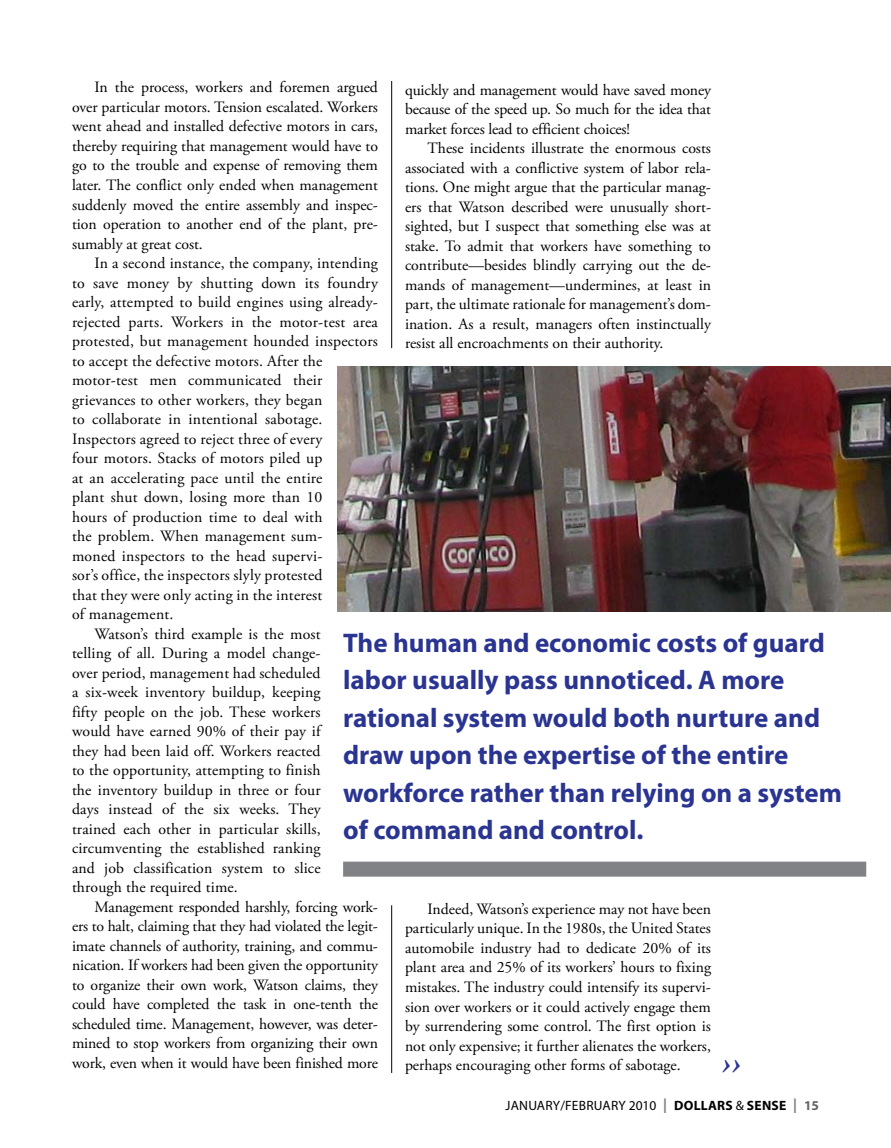
<style>
.page{position:relative;width:891px;height:1148px;background:#fff}
.page>*{position:absolute;margin:0;border:0;box-sizing:border-box;transform-origin:0 0}
.t1{font:700 27px/37.5px "Myriad Pro";color:#2a3491}
.t2{font:15.75px/19.5px "Adobe Garamond Pro";letter-spacing:.01em;color:#000;text-align:justify}
.t3{font:15.75px "Adobe Garamond Pro";letter-spacing:-.01em;color:#000}
.t4{font:13.5px "Myriad Pro";letter-spacing:.02em;color:#000}
.t5{font:700 13.5px "Myriad Pro";letter-spacing:.02em;color:#000}
.s1{font-weight:700;font-style:italic;font-size:33px;color:#2a3491}
.s2{font-stretch:condensed;font-size:21px;color:#808285}
.s3{font-weight:700}
.s4{font-weight:400}
.s5{font-weight:400;font-stretch:condensed;font-size:21px;color:#808285}
.s6{color:#636467}
</style>
<div class="page">
<hr style="left:391px;top:905px;width:1px;height:167px;background:#000">
<hr style="left:391px;top:81px;width:1px;height:267px;background:#000">
<div style="left:343px;top:861px;width:523px;height:15px;background:#808285"></div>
<img style="left:338px;top:366px;width:553px;height:245px">
<p class="t2" style="left:72px;top:78px;width:308px;text-indent:23px">In the process, workers and foremen argued over particular motors. Tension escalated. Workers went ahead and installed defective motors in cars, thereby requiring that management would have to go to the trouble and expense of removing them later. The conflict only ended when management suddenly moved the entire assembly and inspec&shy;tion operation to another end of the plant, pre&shy;sumably at great cost.</p>
<p class="t2" style="left:95px;top:254px;width:285px">In a second instance, the company, intending</p>
<p class="t2" style="left:72px;top:273px;width:307px">to save money by shutting down its foundry</p>
<p class="t2" style="left:72px;top:293px;width:308px">early, attempted to build engines using already-</p>
<p class="t2" style="left:72px;top:312px;width:308px">rejected parts. Workers in the motor-test area</p>
<p class="t2" style="left:72px;top:332px;width:307px">protested, but management hounded inspectors</p>
<p class="t2" style="left:72px;top:351px;width:252px">to accept the defective motors. After the</p>
<p class="t2" style="left:72px;top:371px;width:252px">motor-test men communicated their</p>
<p class="t2" style="left:72px;top:390px;width:252px">grievances to other workers, they began</p>
<p class="t2" style="left:72px;top:410px;width:252px">to collaborate in intentional sabotage.</p>
<p class="t2" style="left:72px;top:429px;width:252px">Inspectors agreed to reject three of every</p>
<p class="t2" style="left:72px;top:449px;width:252px">four motors. Stacks of motors piled up</p>
<p class="t2" style="left:72px;top:468px;width:252px">at an accelerating pace until the entire</p>
<p class="t2" style="left:72px;top:488px;width:252px">plant shut down, losing more than 10</p>
<p class="t2" style="left:72px;top:507px;width:252px">hours of production time to deal with</p>
<p class="t2" style="left:72px;top:527px;width:252px">the problem. When management sum-</p>
<p class="t2" style="left:72px;top:546px;width:252px">moned inspectors to the head supervi-</p>
<p class="t2" style="left:72px;top:566px;width:252px">sor’s office, the inspectors slyly protested</p>
<p class="t2" style="left:72px;top:585px;width:252px">that they were only acting in the interest</p>
<p class="t2" style="left:72px;top:605px;width:103px">of management.</p>
<p class="t2" style="left:95px;top:624px;width:228px">Watson’s third example is the most</p>
<p class="t2" style="left:72px;top:644px;width:250px">telling of all. During a model change-</p>
<p class="t2" style="left:72px;top:663px;width:250px">over period, management had scheduled</p>
<p class="t2" style="left:72px;top:683px;width:250px">a six-week inventory buildup, keeping</p>
<p class="t2" style="left:72px;top:702px;width:250px">fifty people on the job. These workers</p>
<p class="t2" style="left:72px;top:722px;width:250px">would have earned 90% of their pay if</p>
<p class="t2" style="left:72px;top:741px;width:250px">they had been laid off. Workers reacted</p>
<p class="t2" style="left:72px;top:761px;width:250px">to the opportunity, attempting to finish</p>
<p class="t2" style="left:72px;top:780px;width:250px">the inventory buildup in three or four</p>
<p class="t2" style="left:72px;top:800px;width:250px">days instead of the six weeks. They</p>
<p class="t2" style="left:72px;top:819px;width:250px">trained each other in particular skills,</p>
<p class="t2" style="left:72px;top:839px;width:250px">circumventing the established ranking</p>
<p class="t2" style="left:72px;top:858px;width:250px">and job classification system to slice</p>
<p class="t2" style="left:72px;top:878px;width:167px">through the required time.</p>
<p class="t3" style="left:95px;top:897px;width:285px">Management responded harshly, forcing work-</p>
<p class="t3" style="left:72px;top:916px;width:307px">ers to halt, claiming that they had violated the legit-</p>
<p class="t3" style="left:72px;top:936px;width:307px">imate channels of authority, training, and commu-</p>
<p class="t3" style="left:72px;top:955px;width:307px">nication. If workers had been given the opportunity</p>
<p class="t3" style="left:72px;top:975px;width:307px">to organize their own work, Watson claims, they</p>
<p class="t3" style="left:72px;top:994px;width:308px">could have completed the task in one-tenth the</p>
<p class="t3" style="left:72px;top:1014px;width:308px">scheduled time. Management, however, was deter-</p>
<p class="t3" style="left:72px;top:1033px;width:308px">mined to stop workers from organizing their own</p>
<p class="t3" style="left:72px;top:1053px;width:307px">work, even when it would have been finished more</p>
<p class="t2" style="left:405px;top:80px;width:308px">quickly and management would have saved money because of the speed up. So much for the idea that market forces lead to efficient choices!</p>
<p class="t2" style="left:405px;top:139px;width:308px;text-indent:23px">These incidents illustrate the enormous costs associated with a conflictive system of labor rela&shy;tions. One might argue that the particular manag&shy;ers that Watson described were unusually short&shy;sighted, but I suspect that something else was at stake. To admit that workers have something to contribute—besides blindly carrying out the de&shy;mands of management—undermines, at least in part, the ultimate rationale for management’s dom&shy;ination. As a result, managers often instinctually resist all encroachments on their authority.</p>
<h1 class="t1" style="left:343px;top:623px;width:500px">The human and economic costs of guard labor usually pass unnoticed. A more rational system would both nurture and draw upon the expertise of the entire workforce rather than relying on a system of command and control.</h1>
<p class="t2" style="left:405px;top:899px;width:337px;text-align:left;text-indent:23px">Indeed, Watson’s experience may not have been particularly unique. In the 1980s, the United States automobile industry had to dedicate 20% of its plant area and 25% of its workers’ hours to fixing mistakes. The industry could intensify its supervi-<br>sion over workers or it could actively engage them<br>by surrendering some control. The first option is<br>not only expensive; it further alienates the workers, perhaps encouraging other forms of sabotage. <span class="s1">››</span></p>
<p class="t4" style="left:505px;top:1096px;width:178px">JANUARY/FEBRUARY 2010 <span class="s2">l</span> <span class="s3">DOLLARS</span></p>
<p class="t5" style="left:736px;top:1096px;width:85px"><span class="s4">&amp;</span> sense <span class="s5">l</span> <span class="s6">15</span></p>
</div>
